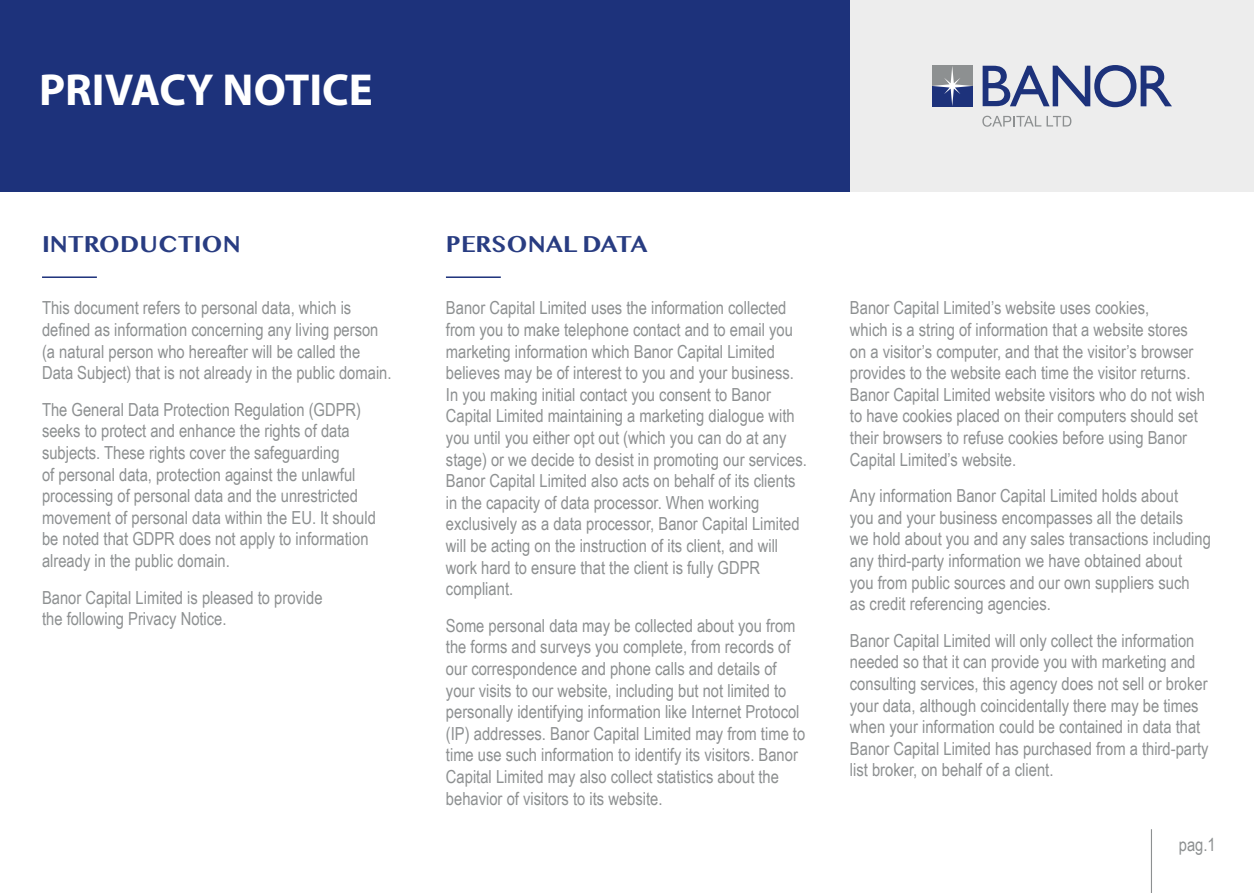
<style>
.page{position:relative;width:1254px;height:893px;background:#fff}
.page>*{position:absolute;margin:0;border:0;box-sizing:border-box;transform-origin:0 0}
.t1{font:700 45px "Myriad Pro";color:#fff}
.t2{font:700 24px "Malayalam MN";color:rgb(29 50 123/.95)}
.t3{font:18px/21.6px "Arial Narrow";color:#8d9091}
</style>
<div class="page">
<div style="left:0;top:0;width:850px;height:192px;background:#1d327b"></div>
<div style="left:850px;top:0;width:404px;height:192px;background:#ededed"></div>
<svg style="left:932px;top:66px;width:40px;height:40px;background:#667192"></svg>
<svg style="left:983px;top:65px;width:189px;height:42px"></svg>
<svg style="left:982px;top:116px;width:89px;height:11px"></svg>
<hr style="left:1151px;top:829px;width:1px;height:64px;background:#8d9091">
<hr style="left:42px;top:276px;width:55px;height:2px;background:#1d327b">
<hr style="left:446px;top:276px;width:55px;height:2px;background:#1d327b">
<h1 class="t1" style="left:39px;top:60px;width:335px">PRIVACY NOTICE</h1>
<h2 class="t2" style="left:42px;top:233px;width:200px">INTRODUCTION</h2>
<p class="t3" style="left:42px;top:296px;width:351px">This document refers to personal data, which is defined as information concerning any living person (a natural person who hereafter will be called the Data Subject) that is not already in the public domain.</p>
<p class="t3" style="left:42px;top:398px;width:335px">The General Data Protection Regulation (GDPR) seeks to protect and enhance the rights of data subjects. These rights cover the safeguarding<br>of personal data, protection against the unlawful processing of personal data and the unrestricted movement of personal data within the EU. It should be noted that GDPR does not apply to information already in the public domain.</p>
<p class="t3" style="left:42px;top:586px;width:282px">Banor Capital Limited is pleased to provide the following Privacy Notice.</p>
<h2 class="t2" style="left:446px;top:233px;width:203px">PERSONAL DATA</h2>
<p class="t3" style="left:446px;top:296px;width:362px">Banor Capital Limited uses the information collected from you to make telephone contact and to email you marketing information which Banor Capital Limited believes may be of interest to you and your business.<br>In you making initial contact you consent to Banor Capital Limited maintaining a marketing dialogue with you until you either opt out (which you can do at any stage) or we decide to desist in promoting our services.<br>Banor Capital Limited also acts on behalf of its clients in the capacity of data processor. When working exclusively as a data processor, Banor Capital Limited will be acting on the instruction of its client, and will work hard to ensure that the client is fully GDPR compliant.</p>
<p class="t3" style="left:446px;top:614px;width:361px">Some personal data may be collected about you from the forms and surveys you complete, from records of our correspondence and phone calls and details of your visits to our website, including but not limited to personally identifying information like Internet Protocol (IP) addresses. Banor Capital Limited may from time to time use such information to identify its visitors. Banor Capital Limited may also collect statistics about the behavior of visitors to its website.</p>
<p class="t3" style="left:850px;top:296px;width:357px">Banor Capital Limited’s website uses cookies,<br>which is a string of information that a website stores on a visitor’s computer, and that the visitor’s browser provides to the website each time the visitor returns.<br>Banor Capital Limited website visitors who do not wish to have cookies placed on their computers should set their browsers to refuse cookies before using Banor Capital Limited’s website.</p>
<p class="t3" style="left:850px;top:484px;width:363px">Any information Banor Capital Limited holds about<br>you and your business encompasses all the details<br>we hold about you and any sales transactions including any third-party information we have obtained about<br>you from public sources and our own suppliers such<br>as credit referencing agencies.</p>
<p class="t3" style="left:850px;top:629px;width:360px">Banor Capital Limited will only collect the information needed so that it can provide you with marketing and consulting services, this agency does not sell or broker your data, although coincidentally there may be times when your information could be contained in data that Banor Capital Limited has purchased from a third-party list broker, on behalf of a client.</p>
<p class="t3" style="left:1179px;top:833px;width:38px">pag.1</p>
</div>
